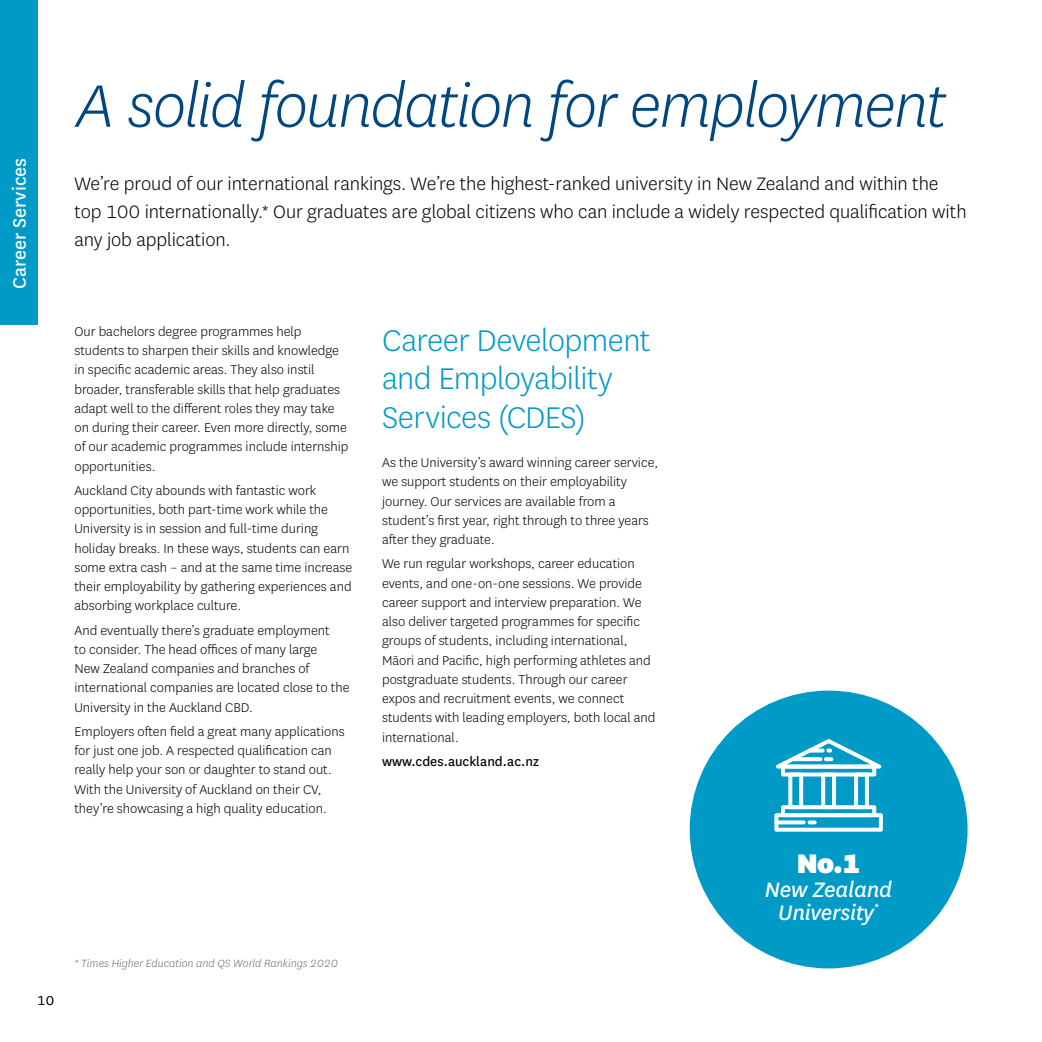
<style>
.page{position:relative;width:1042px;height:1042px;background:#fff}
.page>*{position:absolute;margin:0;border:0;box-sizing:border-box;transform-origin:0 0}
.t1{font:italic 300 70px "National";letter-spacing:-.03em;color:#00467f}
.t2{font:300 35px/38.5px "National";letter-spacing:-.015em;color:#009ac7}
.t3{font:900 31.5px "National";color:#fff}
.t4{font:italic 24.5px/23.3px "National";letter-spacing:-.01em;color:#fff;text-align:center}
.t5{font:300 21px/28px "National";letter-spacing:-.005em;color:#000}
.t6{font:21px "National";color:#fff}
.t7{font:300 14.88px/19.2px "National";color:#000}
.t8{font:14.88px "National";color:#000}
.t9{font:italic 300 12.25px "National";color:#6d6e71}
</style>
<div class="page">
<div style="left:690px;top:690px;width:277px;height:278px;background:#009ac7;border-radius:50%"></div>
<svg style="left:774px;top:739px;width:109px;height:92px"></svg>
<div style="left:0;top:0;width:37px;height:325px;background:#009ac7"></div>
<h3 class="t6" style="left:5px;top:289px;width:133px;rotate:-90deg">Career Services</h3>
<p class="t7" style="left:37px;top:990px;width:18px">10</p>
<h1 class="t1" style="left:76px;top:63px;width:872px">A solid foundation for employment</h1>
<p class="t5" style="left:74px;top:169px;width:893px">We’re proud of our international rankings. We’re the highest-ranked university in New Zealand and within the top 100 internationally.* Our graduates are global citizens who can include a widely respected qualification with any job application.</p>
<p class="t7" style="left:74px;top:321px;width:276px">Our bachelors degree programmes help students to sharpen their skills and knowledge in specific academic areas. They also instil broader, transferable skills that help graduates adapt well to the different roles they may take on during their career. Even more directly, some of our academic programmes include internship opportunities.</p>
<p class="t7" style="left:74px;top:480px;width:279px">Auckland City abounds with fantastic work opportunities, both part-time work while the University is in session and full-time during holiday breaks. In these ways, students can earn some extra cash – and at the same time increase their employability by gathering experiences and absorbing workplace culture.</p>
<p class="t7" style="left:74px;top:620px;width:276px">And eventually there’s graduate employment<br>to consider. The head offices of many large<br>New Zealand companies and branches of international companies are located close to the University in the Auckland CBD.</p>
<p class="t7" style="left:74px;top:721px;width:272px">Employers often field a great many applications for just one job. A respected qualification can really help your son or daughter to stand out.<br>With the University of Auckland on their CV, they’re showcasing a high quality education.</p>
<h2 class="t2" style="left:382px;top:320px;width:270px">Career Development and Employability<br>Services (CDES)</h2>
<p class="t7" style="left:382px;top:452px;width:278px">As the University’s award winning career service, we support students on their employability journey. Our services are available from a student’s first year, right through to three years after they graduate.</p>
<p class="t7" style="left:382px;top:554px;width:275px">We run regular workshops, career education events, and one-on-one sessions. We provide career support and interview preparation. We also deliver targeted programmes for specific groups of students, including international, Māori and Pacific, high performing athletes and postgraduate students. Through our career expos and recruitment events, we connect students with leading employers, both local and international.</p>
<p class="t8" style="left:382px;top:751px;width:158px">www.cdes.auckland.ac.nz</p>
<p class="t9" style="left:74px;top:955px;width:265px">* Times Higher Education and QS World Rankings 2020</p>
<h3 class="t3" style="left:797px;top:841px;width:65px">No.1</h3>
<h3 class="t4" style="left:765px;top:876px;width:129px">New Zealand<br>University<sup>*</sup></h3>
</div>
